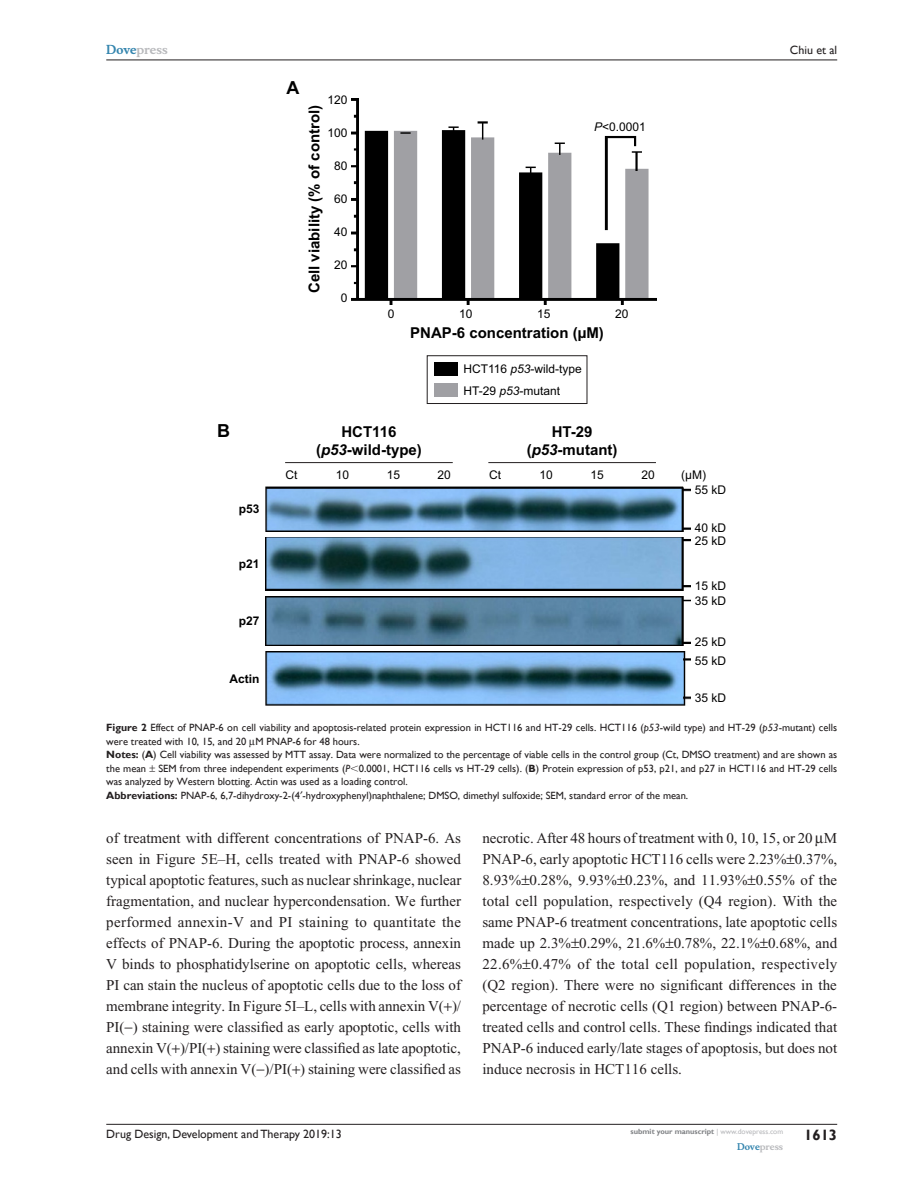
<style>
.page{position:relative;width:918px;height:1188px;background:#fff}
.page>*{position:absolute;margin:0;border:0;box-sizing:border-box;transform-origin:0 0}
.t1{font:700 18px "Arial";color:#000}
.TxF{font:15px/21px "Times New Roman";color:#231f20;text-align:justify}
.t2{font:700 15px/18px "Arial";color:#000;text-align:center}
.t3{font:700 15px "Gill Sans";color:#231f20}
.t4{font:12px/15.8px "Arial";color:#000}
.t5{font:12px "Gill Sans";color:#231f20}
.t6{font:700 12px "Arial";color:#000}
.t7{font:700 12px "Musee";color:#b8b9bc}
.FigSNRI{font:10.5px/13.5px "Gill Sans";color:#231f20;text-align:justify}
.FigC{font:10.5px/13.5px "Gill Sans";color:#231f20}
.t8{font:700 9px "Musee";color:#b8b9bc}
.t9{font:700 7.5px "Gill Sans";color:#808285}
.s1{color:#3485ae}
.s2{font-style:italic}
.s3{font-weight:700}
.s4{font-family:"Mathematical Pi One"}
.s5{font-weight:400;color:#b8b9bc}
</style>
<div class="page">
<hr style="left:106px;top:1124px;width:731px;height:1px;background:#231f20">
<hr style="left:106px;top:60px;width:731px;height:1px;background:#231f20">
<img style="left:266px;top:487px;width:425px;height:44px">
<img style="left:266px;top:537px;width:425px;height:54px">
<img style="left:266px;top:597px;width:425px;height:49px">
<hr style="left:285px;top:462px;width:168px;height:1px;background:#231f20">
<hr style="left:488px;top:462px;width:168px;height:1px;background:#231f20">
<img style="left:351px;top:99px;width:306px;height:206px">
<div style="left:427px;top:355px;width:160px;height:49px;background:#fff;border:1px solid #231f20"></div>
<div style="left:434px;top:362px;width:23px;height:14px;background:#000"></div>
<div style="left:434px;top:383px;width:23px;height:14px;background:#a0a0a4"></div>
<img style="left:266px;top:652px;width:425px;height:54px">
<p class="t7" style="left:106px;top:43px;width:63px"><span class="s1">Dove</span>press</p>
<p class="t1" style="left:287px;top:75px;width:14px">A</p>
<p class="t4" style="left:327px;top:92px;width:22px">120</p>
<p class="t2" style="left:306px;top:293px;width:190px;rotate:-90deg">Cell viability (% of control)</p>
<p class="t4" style="left:327px;top:125px;width:22px">100</p>
<p class="t4" style="left:334px;top:158px;width:15px">80</p>
<p class="t4" style="left:334px;top:191px;width:15px">60</p>
<p class="t4" style="left:334px;top:224px;width:15px">40</p>
<p class="t4" style="left:334px;top:257px;width:15px">20</p>
<p class="t4" style="left:341px;top:290px;width:8px">0</p>
<p class="t4" style="left:594px;top:119px;width:53px"><span class="s2">P</span>&lt;0.0001</p>
<p class="t4" style="left:388px;top:306px;width:8px">0</p>
<p class="t4" style="left:459px;top:306px;width:15px">10</p>
<p class="t4" style="left:537px;top:306px;width:15px">15</p>
<p class="t2" style="left:410px;top:324px;width:195px">PNAP-6 concentration (µM)</p>
<p class="t4" style="left:463px;top:359px;width:120px;line-height:21.3px">HCT116 <span class="s2">p53</span>-wild-type<br>HT-29 <span class="s2">p53</span>-mutant</p>
<p class="t4" style="left:615px;top:306px;width:15px">20</p>
<p class="t1" style="left:217px;top:419px;width:14px">B</p>
<p class="t2" style="left:316px;top:423px;width:107px">HCT116 (<span class="s2">p53</span>-wild-type)</p>
<p class="t2" style="left:527px;top:423px;width:92px">HT-29 (<span class="s2">p53</span>-mutant)</p>
<p class="t4" style="left:285px;top:467px;width:13px">Ct</p>
<p class="t4" style="left:336px;top:467px;width:15px">10</p>
<p class="t4" style="left:387px;top:467px;width:15px">15</p>
<p class="t4" style="left:438px;top:467px;width:15px">20</p>
<p class="t4" style="left:489px;top:467px;width:13px">Ct</p>
<p class="t4" style="left:540px;top:467px;width:15px">10</p>
<p class="t4" style="left:591px;top:467px;width:15px">15</p>
<p class="t4" style="left:642px;top:467px;width:15px">20</p>
<p class="t4" style="left:695px;top:467px;width:33px;text-indent:-14px">(µM)<br>55 kD</p>
<p class="t6" style="left:239px;top:501px;width:22px">p53</p>
<p class="t6" style="left:239px;top:556px;width:22px">p21</p>
<p class="t6" style="left:239px;top:613px;width:22px">p27</p>
<p class="t6" style="left:230px;top:670px;width:31px">Actin</p>
<p class="t4" style="left:695px;top:521px;width:33px;line-height:13.2px">40 kD<br>25 kD</p>
<p class="t4" style="left:695px;top:579px;width:33px;line-height:15px">15 kD<br>35 kD</p>
<p class="t4" style="left:695px;top:634px;width:33px">25 kD</p>
<p class="t4" style="left:695px;top:653px;width:33px">55 kD</p>
<p class="t4" style="left:695px;top:690px;width:33px">35 kD</p>
<p class="t5" style="left:790px;top:43px;width:49px">Chiu et al</p>
<p class="FigC" style="left:106px;top:721px;width:732px"><span class="s3">Figure 2</span> Effect of PNAP-6 on cell viability and apoptosis-related protein expression in HCT116 and HT-29 cells. HCT116 (<span class="s2">p53</span>-wild type) and HT-29 (<span class="s2">p53</span>-mutant) cells were treated with 10, 15, and 20 M PNAP-6 for 48 hours.</p>
<p class="FigSNRI" style="left:106px;top:748px;width:732px"><span class="s3">Notes:</span> (<span class="s3">A</span>) Cell viability was assessed by MTT assay. Data were normalized to the percentage of viable cells in the control group (Ct, DMSO treatment) and are shown as the mean SEM from three independent experiments (<span class="s2">P</span><span class="s4">,</span>0.0001, HCT116 cells vs HT-29 cells). (<span class="s3">B</span>) Protein expression of p53, p21, and p27 in HCT116 and HT-29 cells was analyzed by Western blotting. Actin was used as a loading control.</p>
<p class="FigSNRI" style="left:106px;top:789px;width:583px"><span class="s3">Abbreviations:</span> PNAP-6, 6,7-dihydroxy-2-(4 -hydroxyphenyl)naphthalene; DMSO, dimethyl sulfoxide; SEM, standard error of the mean.</p>
<p class="TxF" style="left:106px;top:827px;width:357px">of treatment with different concentrations of PNAP-6. As seen in Figure 5E–H, cells treated with PNAP-6 showed typical apoptotic features, such as nuclear shrinkage, nuclear fragmentation, and nuclear hypercondensation. We further performed annexin-V and PI staining to quantitate the effects of PNAP-6. During the apoptotic process, annexin V binds to phosphatidylserine on apoptotic cells, whereas PI can stain the nucleus of apoptotic cells due to the loss of membrane integrity. In Figure 5I–L, cells with annexin V( )/ PI( ) staining were classified as early apoptotic, cells with annexin V( )/PI( ) staining were classified as late apoptotic, and cells with annexin V( )/PI( ) staining were classified as</p>
<p class="TxF" style="left:482px;top:827px;width:356px">necrotic. After 48 hours of treatment with 0, 10, 15, or 20 M PNAP-6, early apoptotic HCT116 cells were 2.23% 0.37%, 8.93% 0.28%, 9.93% 0.23%, and 11.93% 0.55% of the total cell population, respectively (Q4 region). With the same PNAP-6 treatment concentrations, late apoptotic cells made up 2.3% 0.29%, 21.6% 0.78%, 22.1% 0.68%, and 22.6% 0.47% of the total cell population, respectively (Q2 region). There were no significant differences in the percentage of necrotic cells (Q1 region) between PNAP-6- treated cells and control cells. These findings indicated that PNAP-6 induced early/late stages of apoptosis, but does not induce necrosis in HCT116 cells.</p>
<p class="t5" style="left:106px;top:1127px;width:237px">Drug Design, Development and Therapy 2019:13</p>
<p class="t9" style="left:631px;top:1127px;width:154px">submit your manuscript <span class="s5">| www.dovepress.com</span></p>
<p class="t8" style="left:737px;top:1141px;width:48px"><span class="s1">Dove</span>press</p>
<p class="t3" style="left:804px;top:1126px;width:35px">1613</p>
</div>
